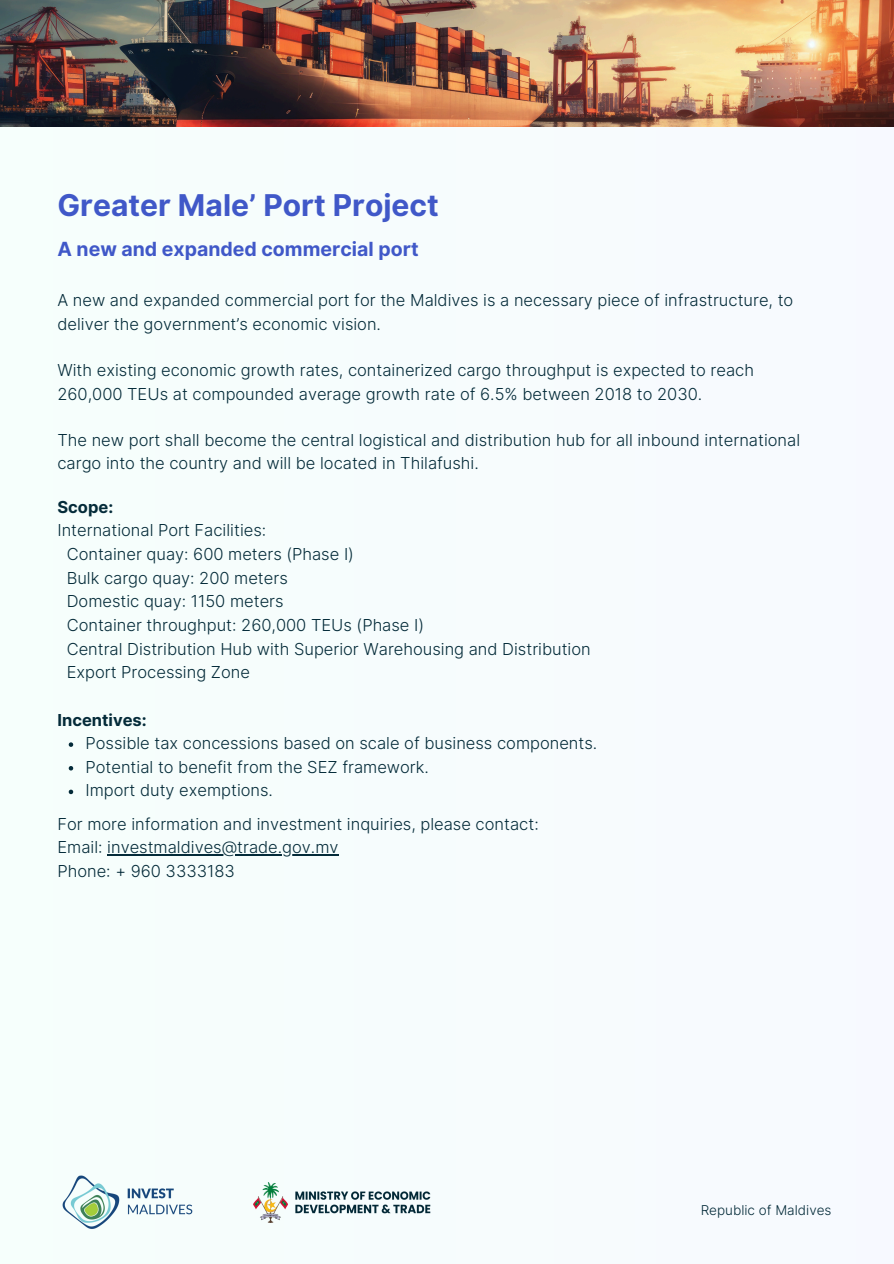
<style>
.page{position:relative;width:894px;height:1264px;background:#fff}
.page>*{position:absolute;margin:0;border:0;box-sizing:border-box;transform-origin:0 0}
.t1{font:700 30px "Inter";color:#4058c8}
.t2{font:700 19.5px "Inter";color:#4058c8}
.t3{font:300 16.5px/23.7px "Inter";color:#042b39}
.t4{font:700 16.5px "Inter";color:#042b39}
.t5{font:300 13.5px "Inter";color:#042b39}
</style>
<div class="page">
<div style="left:0;top:0;width:893px;height:1263px;background:#f6fcfd"></div>
<img style="left:0;top:0;width:893px;height:126px">
<img style="left:62px;top:1175px;width:131px;height:54px">
<img style="left:254px;top:1182px;width:176px;height:39px">
<svg style="left:69px;top:742px;width:4px;height:5px"></svg>
<svg style="left:69px;top:766px;width:4px;height:4px"></svg>
<svg style="left:69px;top:789px;width:4px;height:5px"></svg>
<hr style="left:107px;top:854px;width:231px;height:1px;background:#042b39">
<h3 class="t1" style="left:57px;top:187px;width:383px">Greater Male’ Port Project</h3>
<p class="t2" style="left:57px;top:237px;width:362px">A new and expanded commercial port</p>
<h4 class="t3" style="left:57px;top:288px;width:737px">A new and expanded commercial port for the Maldives is a necessary piece of infrastructure, to deliver the government’s economic vision.</h4>
<h4 class="t3" style="left:57px;top:358px;width:698px">With existing economic growth rates, containerized cargo throughput is expected to reach<br>260,000 TEUs at compounded average growth rate of 6.5% between 2018 to 2030.</h4>
<h4 class="t3" style="left:57px;top:428px;width:744px">The new port shall become the central logistical and distribution hub for all inbound international cargo into the country and will be located in Thilafushi.</h4>
<p class="t4" style="left:57px;top:497px;width:57px">Scope:</p>
<p class="t3" style="left:57px;top:518px;width:210px">International Port Facilities:</p>
<p class="t3" style="left:67px;top:542px;width:289px">Container quay: 600 meters (Phase I)</p>
<p class="t3" style="left:67px;top:566px;width:222px">Bulk cargo quay: 200 meters</p>
<p class="t3" style="left:67px;top:589px;width:218px">Domestic quay: 1150 meters</p>
<p class="t3" style="left:67px;top:613px;width:359px">Container throughput: 260,000 TEUs (Phase I)</p>
<p class="t3" style="left:67px;top:636px;width:525px">Central Distribution Hub with Superior Warehousing and Distribution</p>
<p class="t3" style="left:67px;top:660px;width:185px">Export Processing Zone</p>
<p class="t4" style="left:57px;top:709px;width:91px">Incentives:</p>
<h4 class="t3" style="left:85px;top:731px;width:513px">Possible tax concessions based on scale of business components.</h4>
<p class="t3" style="left:85px;top:755px;width:345px">Potential to benefit from the SEZ framework.</p>
<p class="t3" style="left:85px;top:778px;width:189px">Import duty exemptions.</p>
<p class="t3" style="left:57px;top:811px;width:482px">For more information and investment inquiries, please contact:<br>Email: investmaldives@trade.gov.mv<br>Phone: + 960 3333183</p>
<h4 class="t5" style="left:700px;top:1201px;width:132px">Republic of Maldives</h4>
</div>
